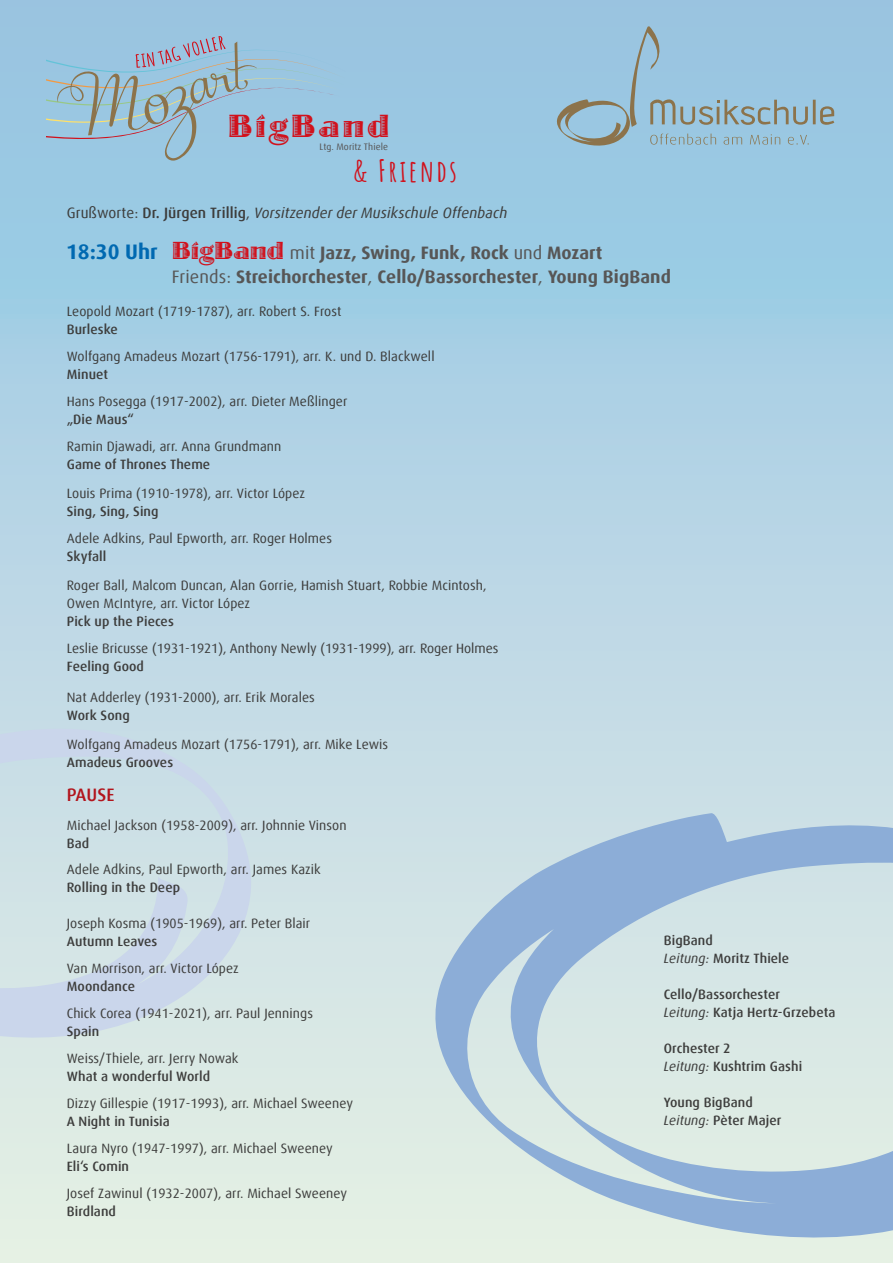
<style>
.page{position:relative;width:893px;height:1263px;background:#fff}
.page>*{position:absolute;margin:0;border:0;box-sizing:border-box;transform-origin:0 0}
.t1{font:33.15px "Jazz Let Plain";letter-spacing:.08em;color:#d1111c}
.t2{font:700 30px "Amatic SC";letter-spacing:.08em;color:#d1111c}
.t3{font:700 18px/24px "Dax Offc";letter-spacing:.005em;color:#575656}
.t4{font:500 18px "Dax Offc";color:#b2151d}
.t5{font:italic 15px "Dax Offc";letter-spacing:.005em;color:#3d3d3c}
.t6{font:13.5px/18px "Dax Offc";letter-spacing:.005em;color:#3d3d3c}
.t7{font:500 13.5px/18px "Dax Offc";letter-spacing:.005em;color:#3d3d3c}
.t8{font:9.45px "Dax Offc";letter-spacing:.005em;color:#575656}
.s1{font-style:normal}
.s2{font-weight:500;font-style:normal}
.s3{font-size:21px;color:#0069b1}
.s4{font-family:"Jazz Let Plain";font-weight:400;font-size:25.5px;color:#d1111c}
.s5{font-weight:400}
.s6{font-weight:400;font-style:italic}
</style>
<div class="page">
<div style="left:0;top:0;width:893px;height:1263px;background:linear-gradient(to bottom,#91c2e3,#e9f0e6)"></div>
<svg style="left:0;top:719px;width:253px;height:332px;background:#cddee7"></svg>
<svg style="left:408px;top:812px;width:485px;height:444px;background:#c5d9e1"></svg>
<svg style="left:47px;top:36px;width:298px;height:125px;background:#9abfd4"></svg>
<svg style="left:557px;top:26px;width:277px;height:122px;background:#98bed4"></svg>
<h1 class="t1" style="left:228px;top:107px;width:163px">BigBand</h1>
<p class="t8" style="left:320px;top:141px;width:70px">Ltg. Moritz Thiele</p>
<h2 class="t2" style="left:353px;top:148px;width:105px">&amp; Friends</h2>
<p class="t5" style="left:67px;top:203px;width:442px"><span class="s1">Grußworte:</span> <span class="s2">Dr. Jürgen Trillig</span><span class="s1">,</span> Vorsitzender der Musikschule Offenbach</p>
<h3 class="t3" style="left:172px;top:241px;width:501px;text-indent:-106px"><span class="s3">18:30 Uhr</span> <span class="s4">BigBand</span> <span class="s5">mit</span> Jazz, Swing, Funk, Rock <span class="s5">und</span> Mozart<br><span class="s5">Friends:</span> Streichorchester<span class="s5">,</span> Cello/Bassorchester<span class="s5">,</span> Young BigBand</h3>
<p class="t6" style="left:67px;top:302px;width:276px">Leopold Mozart (1719-1787), arr. Robert S. Frost</p>
<p class="t7" style="left:67px;top:320px;width:53px">Burleske</p>
<p class="t6" style="left:67px;top:347px;width:369px">Wolfgang Amadeus Mozart (1756-1791), arr. K. und D. Blackwell</p>
<p class="t7" style="left:67px;top:365px;width:43px">Minuet</p>
<p class="t6" style="left:67px;top:392px;width:282px">Hans Posegga (1917-2002), arr. Dieter Meßlinger</p>
<p class="t7" style="left:67px;top:410px;width:69px">„Die Maus“</p>
<p class="t6" style="left:67px;top:437px;width:216px">Ramin Djawadi, arr. Anna Grundmann</p>
<p class="t7" style="left:67px;top:455px;width:145px">Game of Thrones Theme</p>
<p class="t6" style="left:67px;top:485px;width:240px">Louis Prima (1910-1978), arr. Victor López</p>
<p class="t7" style="left:67px;top:503px;width:93px">Sing, Sing, Sing</p>
<p class="t6" style="left:67px;top:530px;width:267px">Adele Adkins, Paul Epworth, arr. Roger Holmes</p>
<p class="t7" style="left:67px;top:548px;width:41px">Skyfall</p>
<p class="t6" style="left:67px;top:577px;width:421px">Roger Ball, Malcom Duncan, Alan Gorrie, Hamish Stuart, Robbie Mcintosh,<br>Owen McIntyre, arr. Victor López</p>
<p class="t7" style="left:67px;top:613px;width:109px">Pick up the Pieces</p>
<p class="t6" style="left:67px;top:639px;width:433px">Leslie Bricusse (1931-1921), Anthony Newly (1931-1999), arr. Roger Holmes</p>
<p class="t7" style="left:67px;top:657px;width:79px">Feeling Good</p>
<p class="t6" style="left:67px;top:689px;width:250px">Nat Adderley (1931-2000), arr. Erik Morales</p>
<p class="t7" style="left:67px;top:707px;width:64px">Work Song</p>
<p class="t6" style="left:67px;top:736px;width:323px">Wolfgang Amadeus Mozart (1756-1791), arr. Mike Lewis</p>
<p class="t7" style="left:67px;top:754px;width:108px">Amadeus Grooves</p>
<h3 class="t4" style="left:67px;top:783px;width:49px">PAUSE</h3>
<p class="t6" style="left:67px;top:817px;width:281px">Michael Jackson (1958-2009), arr. Johnnie Vinson</p>
<p class="t7" style="left:67px;top:835px;width:24px">Bad</p>
<p class="t6" style="left:67px;top:860px;width:255px">Adele Adkins, Paul Epworth, arr. James Kazik</p>
<p class="t7" style="left:67px;top:878px;width:115px">Rolling in the Deep</p>
<p class="t6" style="left:67px;top:914px;width:245px">Joseph Kosma (1905-1969), arr. Peter Blair</p>
<p class="t7" style="left:67px;top:932px;width:92px">Autumn Leaves</p>
<p class="t6" style="left:67px;top:959px;width:173px">Van Morrison, arr. Victor López</p>
<p class="t7" style="left:67px;top:977px;width:70px">Moondance</p>
<p class="t6" style="left:67px;top:1004px;width:248px">Chick Corea (1941-2021), arr. Paul Jennings</p>
<p class="t7" style="left:67px;top:1022px;width:34px">Spain</p>
<p class="t6" style="left:67px;top:1049px;width:173px">Weiss/Thiele, arr. Jerry Nowak</p>
<p class="t7" style="left:67px;top:1067px;width:145px">What a wonderful World</p>
<p class="t6" style="left:67px;top:1094px;width:288px">Dizzy Gillespie (1917-1993), arr. Michael Sweeney</p>
<p class="t7" style="left:67px;top:1112px;width:104px">A Night in Tunisia</p>
<p class="t6" style="left:67px;top:1139px;width:267px">Laura Nyro (1947-1997), arr. Michael Sweeney</p>
<p class="t7" style="left:67px;top:1157px;width:64px">Eli‘s Comin</p>
<p class="t6" style="left:67px;top:1184px;width:282px">Josef Zawinul (1932-2007), arr. Michael Sweeney</p>
<p class="t7" style="left:67px;top:1202px;width:51px">Birdland</p>
<p class="t7" style="left:664px;top:932px;width:127px">BigBand<br><span class="s6">Leitung:</span> Moritz Thiele</p>
<p class="t7" style="left:664px;top:986px;width:173px">Cello/Bassorchester<br><span class="s6">Leitung:</span> Katja Hertz-Grzebeta</p>
<p class="t7" style="left:664px;top:1040px;width:140px">Orchester 2<br><span class="s6">Leitung:</span> Kushtrim Gashi</p>
<p class="t7" style="left:664px;top:1094px;width:119px">Young BigBand<br><span class="s6">Leitung:</span> Pèter Majer</p>
</div>
